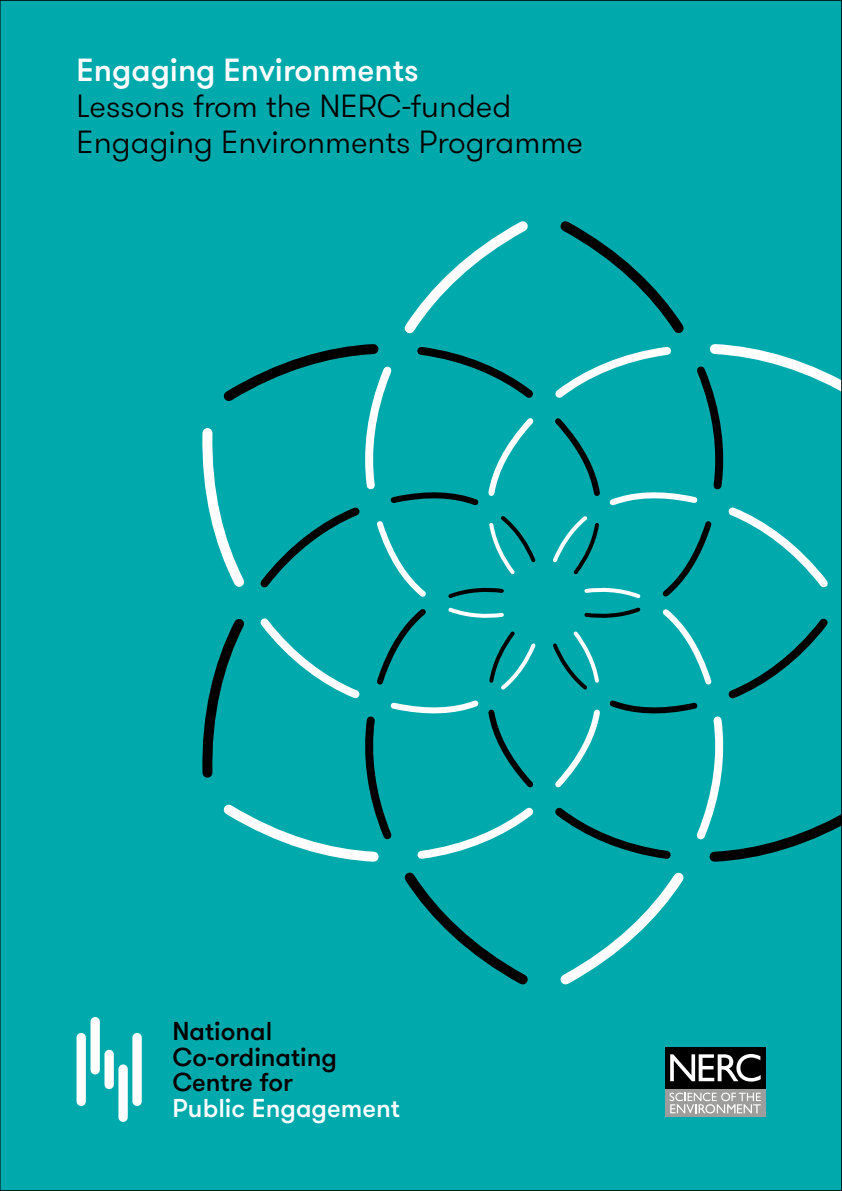
<style>
.page{position:relative;width:842px;height:1191px;background:#fff}
.page>*{position:absolute;margin:0;border:0;box-sizing:border-box;transform-origin:0 0}
.t1{font:300 32px/36px "GT Walsheim";color:#000}
.t2{font:500 32px "GT Walsheim";color:#fff}
.t3{font:500 25.8px/25.8px "GT Walsheim";color:#000}
.t4{font:500 25.8px "GT Walsheim";color:#fff}
</style>
<div class="page">
<div style="left:1px;top:0;width:841px;height:1191px;background:#00a9ab"></div>
<hr style="left:0;top:0;width:1px;height:1191px;background:#000">
<p class="t2" style="left:77px;top:49px;width:343px">Engaging Environments</p>
<p class="t1" style="left:77px;top:88px;width:508px">Lessons from the NERC-funded<br>Engaging Environments Programme</p>
<p class="t3" style="left:172px;top:1018px;width:166px">National<br>Co-ordinating<br>Centre for</p>
<p class="t4" style="left:172px;top:1092px;width:229px">Public Engagement</p>
</div>
